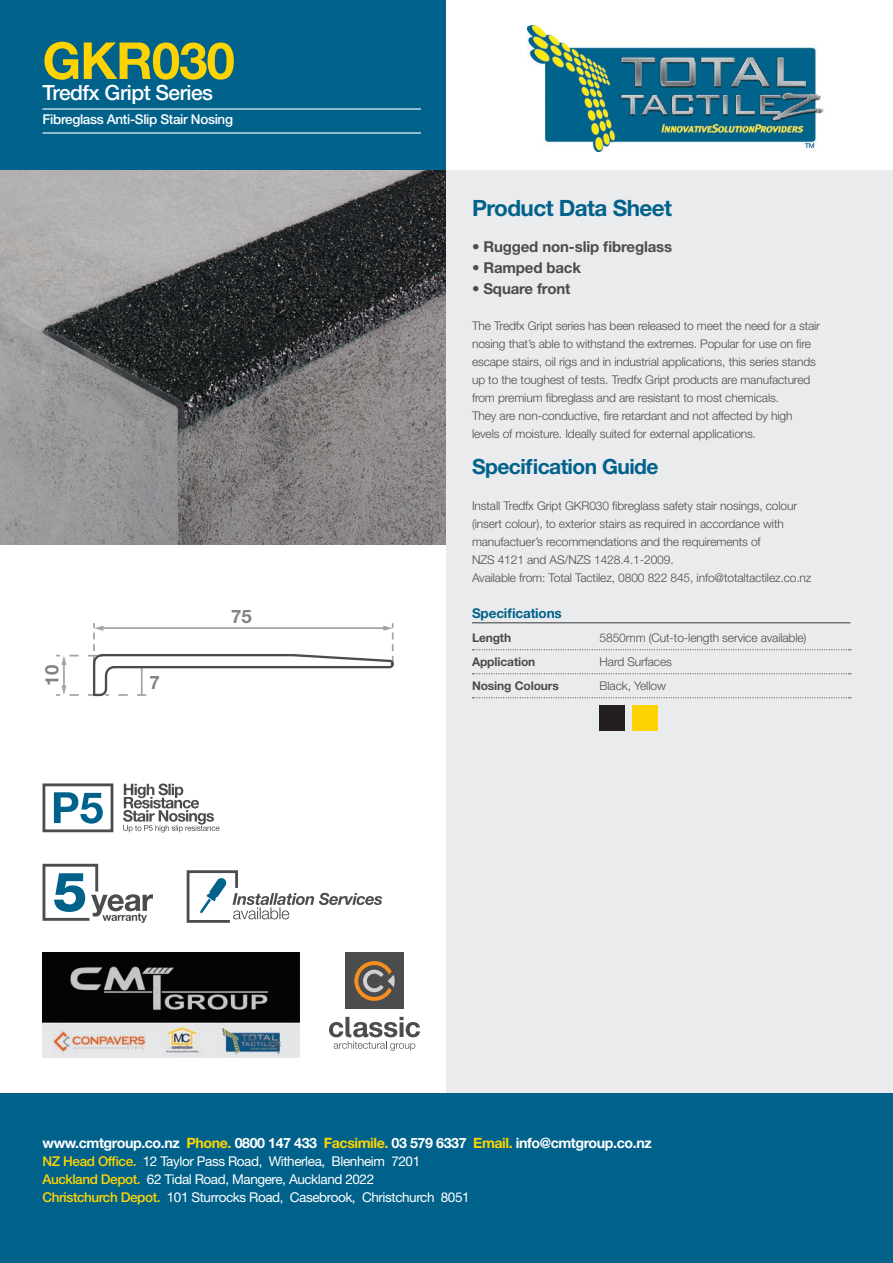
<style>
.page{position:relative;width:893px;height:1263px;background:#fff}
.page>*{position:absolute;margin:0;border:0;box-sizing:border-box;transform-origin:0 0}
.t1{font:700 51px "Helvetica Neue LT Std";letter-spacing:-.02em;color:#fed304}
.t2{font:700 22.5px "Helvetica Neue LT Std";letter-spacing:-.025em;color:#00628b}
.t3{font:700 21px "Helvetica Neue LT Std";letter-spacing:-.025em;color:#00628b}
.t4{font:500 21px "Helvetica Neue LT Std";letter-spacing:-.025em;color:#fff}
.t5{font:700 18.6px "Helvetica Neue";color:#818386}
.t6{font:700 15px "Helvetica Neue LT Std";letter-spacing:-.01em;color:#4b4c4d}
.t7{font:700 14.25px "Helvetica Neue LT Std";letter-spacing:-.03em;color:#fff}
.t8{font:13.5px/18px "Helvetica Neue LT Std";letter-spacing:-.03em;color:#fff}
.t9{font:500 13.5px "Helvetica Neue LT Std";letter-spacing:-.025em;color:#fff}
.t10{font:700 13.5px "Helvetica Neue LT Std";letter-spacing:-.01em;color:#00628b}
.t11{font:300 12px/18px "Helvetica Neue LT Std";letter-spacing:-.01em;color:#4b4c4d}
.t12{font:700 12px "Helvetica Neue LT Std";letter-spacing:-.01em;color:#4b4c4d}
.s1{color:#fed304}
.s2{font-weight:500;color:#fed304}
</style>
<div class="page">
<div style="left:0;top:1093px;width:893px;height:170px;background:#00628b"></div>
<div style="left:0;top:0;width:446px;height:170px;background:#00628b"></div>
<img style="left:0;top:170px;width:446px;height:374px">
<div style="left:446px;top:170px;width:447px;height:923px;background:#eaebec"></div>
<hr style="left:472px;top:622px;width:378px;height:1px;background:#4b4c4d">
<svg style="left:473px;top:649px;width:378px;height:1px"></svg>
<svg style="left:473px;top:673px;width:378px;height:1px"></svg>
<svg style="left:473px;top:697px;width:378px;height:1px"></svg>
<hr style="left:43px;top:108px;width:378px;height:2px;background:#fff">
<hr style="left:43px;top:132px;width:378px;height:2px;background:#fff">
<svg style="left:43px;top:864px;width:110px;height:59px"></svg>
<svg style="left:56px;top:623px;width:338px;height:73px"></svg>
<div style="left:600px;top:705px;width:25px;height:26px;background:#231f20"></div>
<div style="left:632px;top:705px;width:26px;height:26px;background:#fed304"></div>
<div style="left:43px;top:783px;width:70px;height:49px;border:3px solid #4b4c4d"></div>
<svg style="left:54px;top:792px;width:49px;height:32px"></svg>
<svg style="left:123px;top:783px;width:97px;height:49px"></svg>
<svg style="left:186px;top:870px;width:196px;height:53px"></svg>
<img style="left:527px;top:26px;width:297px;height:126px">
<div style="left:345px;top:953px;width:59px;height:56px;background:#4b4c4d"></div>
<svg style="left:354px;top:961px;width:41px;height:40px"></svg>
<svg style="left:329px;top:1017px;width:91px;height:34px"></svg>
<img style="left:43px;top:953px;width:256px;height:104px">
<p class="t1" style="left:43px;top:29px;width:194px">GKR030</p>
<p class="t4" style="left:43px;top:80px;width:172px">Tredfx Gript Series</p>
<p class="t9" style="left:43px;top:111px;width:192px">Fibreglass Anti-Slip Stair Nosing</p>
<p class="t5" style="left:40px;top:686px;width:22px;rotate:-90deg">10</p>
<p class="t5" style="left:150px;top:671px;width:12px">7</p>
<p class="t5" style="left:231px;top:605px;width:22px">75</p>
<p class="t2" style="left:472px;top:194px;width:202px">Product Data Sheet</p>
<p class="t6" style="left:472px;top:237px;width:202px">• Rugged non-slip fibreglass</p>
<p class="t6" style="left:472px;top:258px;width:111px">• Ramped back</p>
<p class="t6" style="left:472px;top:279px;width:100px">• Square front</p>
<p class="t11" style="left:472px;top:316px;width:350px">The Tredfx Gript series has been released to meet the need for a stair nosing that’s able to withstand the extremes. Popular for use on fire escape stairs, oil rigs and in industrial applications, this series stands up to the toughest of tests. Tredfx Gript products are manufactured from premium fibreglass and are resistant to most chemicals.<br>They are non-conductive, fire retardant and not affected by high levels of moisture. Ideally suited for external applications.</p>
<p class="t3" style="left:472px;top:453px;width:188px">Specification Guide</p>
<p class="t11" style="left:472px;top:496px;width:341px">Install Tredfx Gript GKR030 fibreglass safety stair nosings, colour (insert colour), to exterior stairs as required in accordance with manufactuer’s recommendations and the requirements of<br>NZS 4121 and AS/NZS 1428.4.1-2009.<br>Available from: Total Tactilez, 0800 822 845, info@totaltactilez.co.nz</p>
<p class="t10" style="left:472px;top:605px;width:91px">Specifications</p>
<p class="t12" style="left:472px;top:630px;width:41px">Length</p>
<p class="t11" style="left:600px;top:628px;width:208px">5850mm (Cut-to-length service available)</p>
<p class="t12" style="left:472px;top:654px;width:65px">Application</p>
<p class="t11" style="left:600px;top:652px;width:74px">Hard Surfaces</p>
<p class="t12" style="left:472px;top:678px;width:88px">Nosing Colours</p>
<p class="t11" style="left:600px;top:676px;width:68px">Black, Yellow</p>
<p class="t7" style="left:43px;top:1134px;width:611px">www.cmtgroup.co.nz <span class="s1">Phone.</span> 0800 147 433 <span class="s1">Facsimile.</span> 03 579 6337 <span class="s1">Email.</span> info@cmtgroup.co.nz</p>
<p class="t8" style="left:43px;top:1152px;width:429px"><span class="s2">NZ Head Office.</span> 12 Taylor Pass Road, Witherlea, Blenheim 7201<br><span class="s2">Auckland Depot.</span> 62 Tidal Road, Mangere, Auckland 2022<br><span class="s2">Christchurch Depot.</span> 101 Sturrocks Road, Casebrook, Christchurch 8051</p>
</div>
